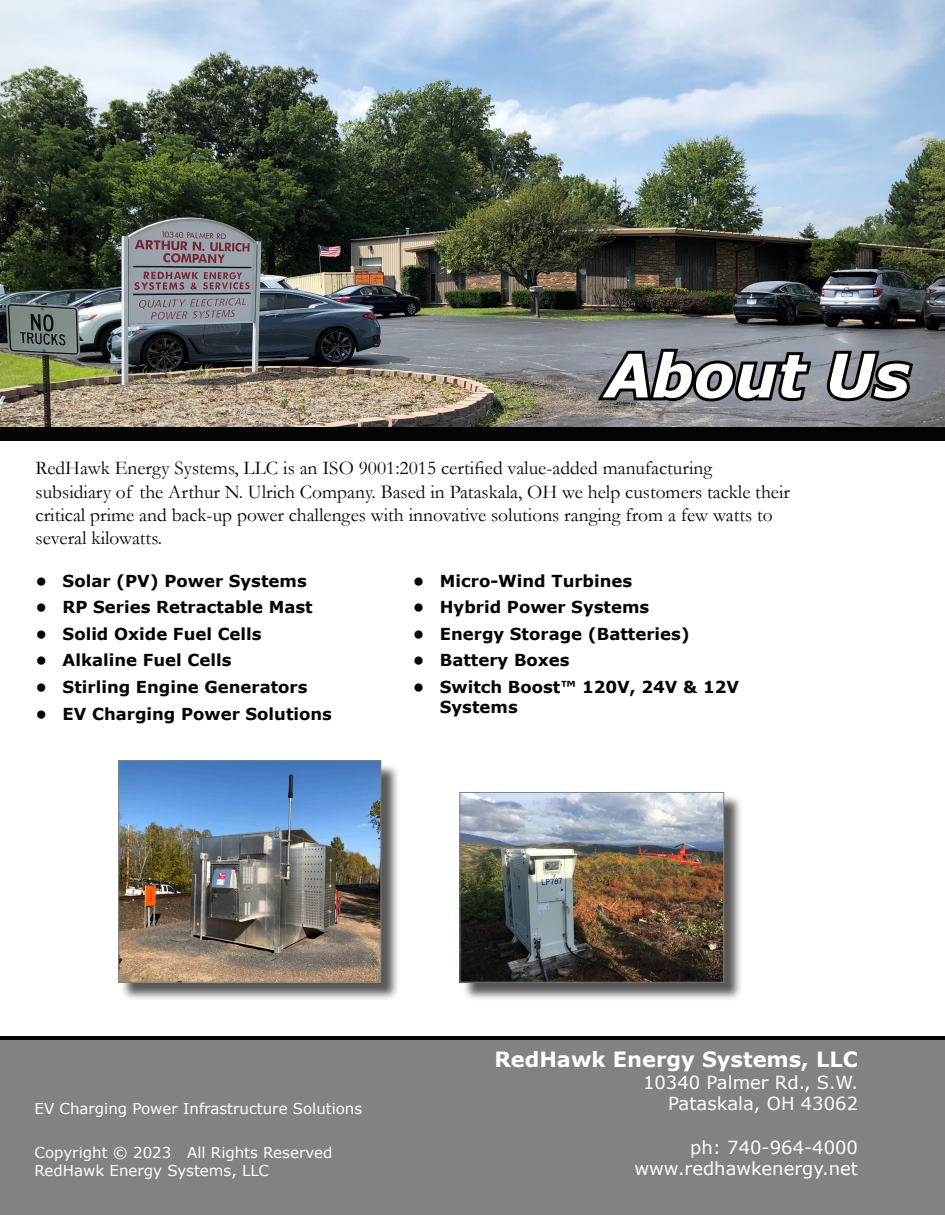
<style>
.page{position:relative;width:945px;height:1215px;background:#fff}
.page>*{position:absolute;margin:0;border:0;box-sizing:border-box;transform-origin:0 0}
.t1{font:italic 700 60px "Verdana";color:#fff}
.t2{font:700 21px "Verdana";color:#fff}
.t3{font:19.5px/23.4px "Garamond";color:#040503}
.t4{font:18px/21.6px "Verdana";color:#fff;text-align:right}
.t5{font:700 16.5px/19.8px "Verdana";color:#040503}
.t6{font:15px/18px "Verdana";color:#fff}
</style>
<div class="page">
<div style="left:0;top:1040px;width:945px;height:175px;background:#808285"></div>
<img style="left:0;top:0;width:945px;height:427px">
<div style="left:0;top:427px;width:945px;height:13px;background:#040503"></div>
<svg style="left:592px;top:346px;width:223px;height:60px;background:#585a5e"></svg>
<svg style="left:823px;top:347px;width:94px;height:59px;background:#505357"></svg>
<hr style="left:0;top:1036px;width:945px;height:4px;background:#040503">
<div style="left:121px;top:763px;width:279px;height:238px;background:#231f20;opacity:.75"></div>
<img style="left:120px;top:762px;width:259px;height:219px">
<div style="left:118px;top:760px;width:263px;height:223px;border:1px solid #808285"></div>
<div style="left:462px;top:794px;width:281px;height:207px;background:#231f20;opacity:.75"></div>
<img style="left:462px;top:794px;width:260px;height:187px">
<div style="left:460px;top:792px;width:264px;height:191px;border:1px solid #808285"></div>
<p class="t1" style="left:605px;top:333px;width:306px">About Us</p>
<p class="t3" style="left:36px;top:456px;width:756px">RedHawk Energy Systems, LLC is an ISO 9001:2015 certified value-added manufacturing subsidiary of the Arthur N. Ulrich Company. Based in Pataskala, OH we help customers tackle their critical prime and back-up power challenges with innovative solutions ranging from a few watts to several kilowatts.</p>
<p class="t5" style="left:36px;top:571px;width:273px">• Solar (PV) Power Systems</p>
<p class="t5" style="left:36px;top:597px;width:279px">• RP Series Retractable Mast</p>
<p class="t5" style="left:36px;top:624px;width:228px">• Solid Oxide Fuel Cells</p>
<p class="t5" style="left:36px;top:650px;width:197px">• Alkaline Fuel Cells</p>
<p class="t5" style="left:36px;top:677px;width:273px">• Stirling Engine Generators</p>
<p class="t5" style="left:36px;top:703px;width:298px">• EV Charging Power Solutions</p>
<p class="t5" style="left:413px;top:570px;width:221px">• Micro-Wind Turbines</p>
<p class="t5" style="left:413px;top:597px;width:238px">• Hybrid Power Systems</p>
<p class="t5" style="left:413px;top:624px;width:279px">• Energy Storage (Batteries)</p>
<p class="t5" style="left:413px;top:650px;width:158px">• Battery Boxes</p>
<p class="t5" style="left:440px;top:677px;width:301px;text-indent:-27px">• Switch Boost™ 120V, 24V &amp; 12V<br>Systems</p>
<p class="t6" style="left:35px;top:1099px;width:329px">EV Charging Power Infrastructure Solutions</p>
<p class="t6" style="left:35px;top:1143px;width:299px">Copyright © 2023 All Rights Reserved<br>RedHawk Energy Systems, LLC</p>
<p class="t2" style="left:494px;top:1045px;width:365px">RedHawk Energy Systems, LLC</p>
<p class="t4" style="left:643px;top:1071px;width:217px">10340 Palmer Rd., S.W.<br>Pataskala, OH 43062</p>
<p class="t4" style="left:690px;top:1136px;width:169px">ph: 740-964-4000</p>
<p class="t4" style="left:635px;top:1158px;width:225px">www.redhawkenergy.net</p>
</div>
